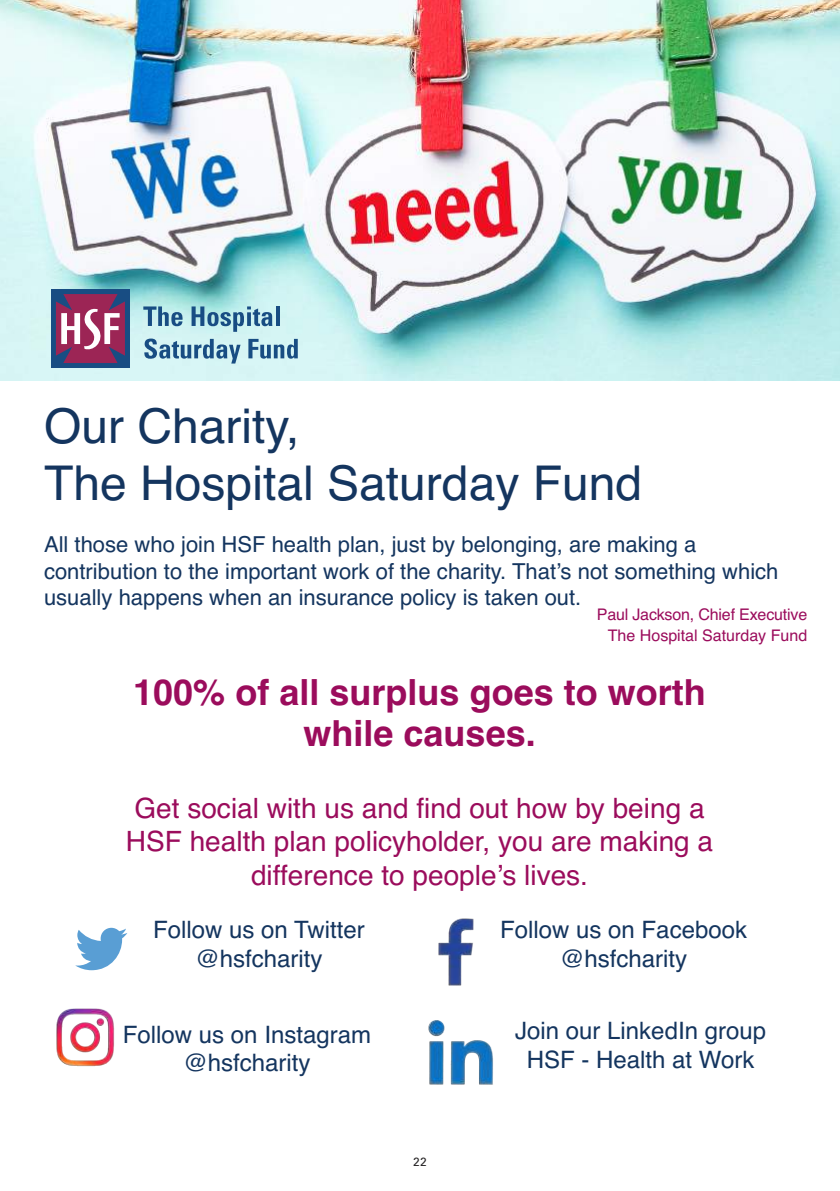
<style>
.page{position:relative;width:840px;height:1191px;background:#fff}
.page>*{position:absolute;margin:0;border:0;box-sizing:border-box;transform-origin:0 0}
.t1{font:48px/57.6px "Helvetica";color:#14355f}
.t2{font:700 36px/41.2px "Helvetica";color:#9b0c5c;text-align:center}
.t3{font:28px/33.6px "Helvetica";color:#9b0c5c;text-align:center}
.t4{font:24px/28.8px "Helvetica";color:#14355f;text-align:center}
.t5{font:22px/26.4px "Helvetica";color:#14355f}
.t6{font:16px/20.2px "Helvetica";letter-spacing:-.01em;color:#9b0c5c;text-align:right}
.t7{font:12px "Univers";color:#272526}
</style>
<div class="page">
<img style="left:0;top:0;width:839px;height:380px">
<div style="left:51px;top:289px;width:79px;height:79px;background:#184d83"></div>
<svg style="left:56px;top:294px;width:69px;height:69px"></svg>
<svg style="left:143px;top:306px;width:39px;height:20px"></svg>
<svg style="left:191px;top:306px;width:81px;height:26px"></svg>
<svg style="left:275px;top:306px;width:4px;height:20px"></svg>
<svg style="left:144px;top:338px;width:96px;height:25px"></svg>
<svg style="left:248px;top:339px;width:49px;height:20px"></svg>
<svg style="left:75px;top:927px;width:52px;height:43px"></svg>
<img style="left:428px;top:1020px;width:65px;height:65px">
<img style="left:56px;top:1008px;width:58px;height:59px">
<img style="left:438px;top:918px;width:36px;height:68px">
<h1 class="t1" style="left:44px;top:401px;width:599px">Our Charity,<br>The Hospital Saturday Fund</h1>
<p class="t5" style="left:44px;top:533px;width:735px">All those who join HSF health plan, just by belonging, are making a contribution to the important work of the charity. That’s not something which usually happens when an insurance policy is taken out.</p>
<p class="t6" style="left:596px;top:606px;width:212px">Paul Jackson, Chief Executive<br>The Hospital Saturday Fund</p>
<h2 class="t2" style="left:133px;top:675px;width:574px">100% of all surplus goes to worth while causes.</h2>
<p class="t3" style="left:126px;top:793px;width:588px">Get social with us and find out how by being a<br>HSF health plan policyholder, you are making a difference to people’s lives.</p>
<p class="t4" style="left:153px;top:917px;width:213px">Follow us on Twitter @hsfcharity</p>
<p class="t4" style="left:123px;top:1022px;width:250px">Follow us on Instagram @hsfcharity</p>
<p class="t7" style="left:413px;top:1157px;width:15px">22</p>
<p class="t4" style="left:500px;top:917px;width:248px">Follow us on Facebook @hsfcharity</p>
<p class="t4" style="left:515px;top:1018px;width:252px">Join our LinkedIn group<br>HSF - Health at Work</p>
</div>
